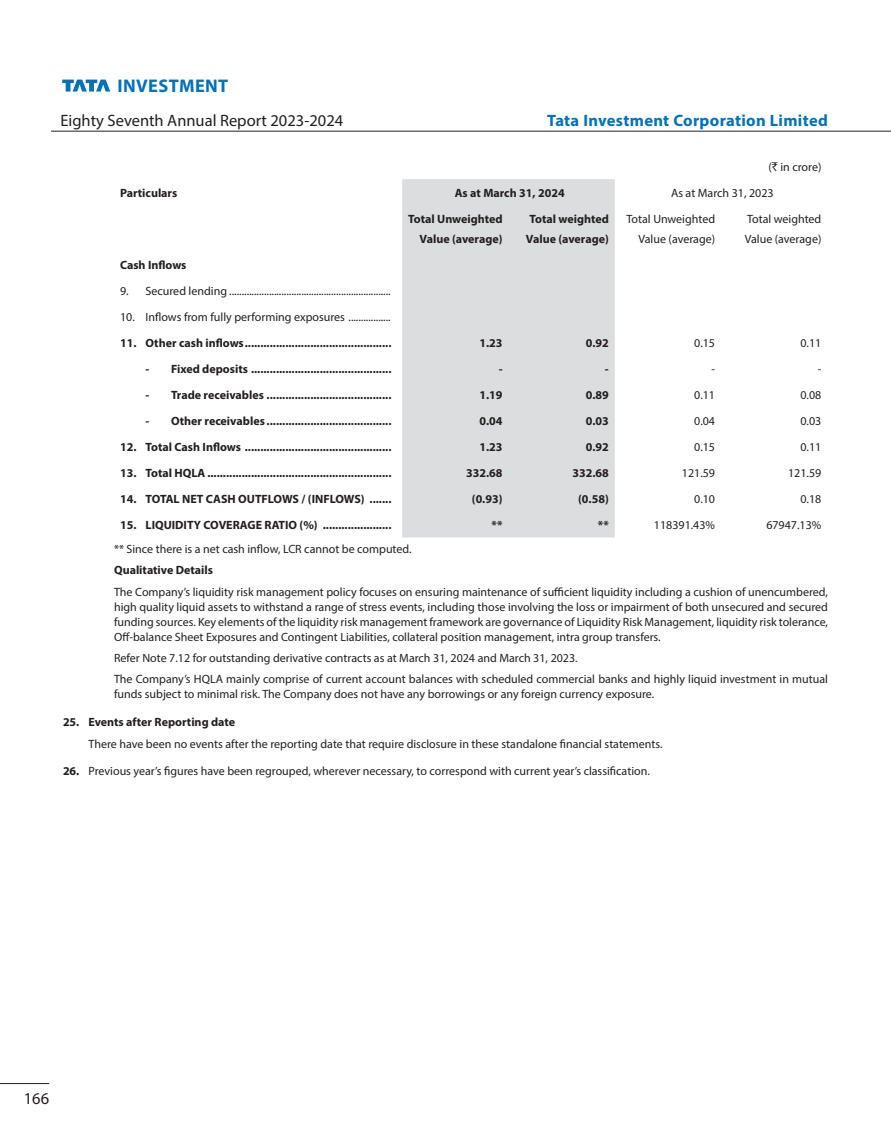
<style>
.page{position:relative;width:891px;height:1134px;background:#fff}
.page>*{position:absolute;margin:0;border:0;box-sizing:border-box;transform-origin:0 0}
.t1{font:700 18.3px "Myriad Pro";letter-spacing:.02em;color:#0372bb}
.t2{font:16.5px "Myriad Pro";color:#231f20}
.t3{font:700 16.5px "Myriad Pro";letter-spacing:.02em;color:#0372bb}
.t4{font:12px/15px "Myriad Pro";color:#231f20}
.t5{font:700 12px/20.2px "Myriad Pro";color:#231f20;text-align:right}
.s1{font-family:"Rupee Foradian"}
.s2{font-weight:700}
</style>
<div class="page">
<hr style="left:51px;top:131px;width:840px;height:1px;background:#231f20">
<svg style="left:62px;top:80px;width:48px;height:12px"></svg>
<hr style="left:0;top:1083px;width:49px;height:1px;background:#231f20">
<div style="left:402px;top:179px;width:213px;height:358px;background:#dcdddf"></div>
<h1 class="t1" style="left:118px;top:74px;width:112px">INVESTMENT</h1>
<h2 class="t2" style="left:60px;top:110px;width:284px">Eighty Seventh Annual Report 2023-2024</h2>
<h2 class="t3" style="left:547px;top:110px;width:282px">Tata Investment Corporation Limited</h2>
<p class="t4" style="left:768px;top:159px;width:54px">(<span class="s1">`</span> in crore)</p>
<p class="t5" style="left:120px;top:182px;width:59px">Particulars</p>
<p class="t5" style="left:455px;top:182px;width:111px">As at March 31, 2024</p>
<p class="t4" style="left:671px;top:185px;width:104px">As at March 31, 2023</p>
<p class="t5" style="left:408px;top:208px;width:96px">Total Unweighted<br>Value (average)</p>
<p class="t5" style="left:526px;top:208px;width:84px;text-align:left">Total weighted<br>Value (average)</p>
<p class="t4" style="left:627px;top:208px;width:90px;line-height:20.2px;text-align:right">Total Unweighted<br>Value (average)</p>
<p class="t4" style="left:745px;top:208px;width:78px;line-height:20.2px">Total weighted<br>Value (average)</p>
<p class="t5" style="left:120px;top:254px;width:68px">Cash Inflows</p>
<p class="t4" style="left:120px;top:283px;width:272px">9. Secured lending .................................................................</p>
<p class="t4" style="left:120px;top:309px;width:272px">10. Inflows from fully performing exposures .................</p>
<p class="t5" style="left:120px;top:332px;width:273px">11. Other cash inflows...............................................</p>
<p class="t5" style="left:479px;top:332px;width:25px">1.23</p>
<p class="t5" style="left:586px;top:332px;width:25px">0.92</p>
<p class="t4" style="left:694px;top:335px;width:22px">0.15</p>
<p class="t4" style="left:800px;top:335px;width:22px">0.11</p>
<p class="t5" style="left:146px;top:358px;width:247px">- Fixed deposits .............................................</p>
<p class="t5" style="left:499px;top:358px;width:5px">-</p>
<p class="t5" style="left:605px;top:358px;width:5px">-</p>
<p class="t4" style="left:711px;top:361px;width:5px">-</p>
<p class="t4" style="left:818px;top:361px;width:5px">-</p>
<p class="t5" style="left:146px;top:384px;width:247px">- Trade receivables ........................................</p>
<p class="t5" style="left:479px;top:384px;width:25px">1.19</p>
<p class="t5" style="left:586px;top:384px;width:25px">0.89</p>
<p class="t4" style="left:694px;top:387px;width:22px">0.11</p>
<p class="t4" style="left:800px;top:387px;width:22px">0.08</p>
<p class="t5" style="left:146px;top:410px;width:247px">- Other receivables ........................................</p>
<p class="t5" style="left:479px;top:410px;width:25px">0.04</p>
<p class="t5" style="left:586px;top:410px;width:25px">0.03</p>
<p class="t4" style="left:694px;top:413px;width:22px">0.04</p>
<p class="t4" style="left:800px;top:413px;width:22px">0.03</p>
<p class="t5" style="left:120px;top:436px;width:273px">12. Total Cash Inflows ...............................................</p>
<p class="t5" style="left:479px;top:436px;width:25px">1.23</p>
<p class="t5" style="left:586px;top:436px;width:25px">0.92</p>
<p class="t4" style="left:694px;top:439px;width:22px">0.15</p>
<p class="t4" style="left:800px;top:439px;width:22px">0.11</p>
<p class="t5" style="left:120px;top:462px;width:273px">13. Total HQLA ...........................................................</p>
<p class="t5" style="left:466px;top:462px;width:38px">332.68</p>
<p class="t5" style="left:572px;top:462px;width:38px">332.68</p>
<p class="t4" style="left:682px;top:465px;width:35px">121.59</p>
<p class="t4" style="left:788px;top:465px;width:35px">121.59</p>
<p class="t5" style="left:120px;top:488px;width:273px">14. TOTAL NET CASH OUTFLOWS / (INFLOWS) .......</p>
<p class="t5" style="left:472px;top:488px;width:32px">(0.93)</p>
<p class="t5" style="left:578px;top:488px;width:32px">(0.58)</p>
<p class="t4" style="left:694px;top:491px;width:22px">0.10</p>
<p class="t4" style="left:800px;top:491px;width:22px">0.18</p>
<p class="t5" style="left:120px;top:514px;width:273px">15. LIQUIDITY COVERAGE RATIO (%) ......................</p>
<p class="t5" style="left:492px;top:514px;width:12px">**</p>
<p class="t5" style="left:598px;top:514px;width:12px">**</p>
<p class="t4" style="left:654px;top:517px;width:63px">118391.43%</p>
<p class="t4" style="left:766px;top:517px;width:57px">67947.13%</p>
<p class="t4" style="left:114px;top:541px;width:299px">** Since there is a net cash inflow, LCR cannot be computed.</p>
<p class="t5" style="left:114px;top:560px;width:101px">Qualitative Details</p>
<p class="t4" style="left:114px;top:584px;width:716px;text-align:justify">The Company’s liquidity risk management policy focuses on ensuring maintenance of sufficient liquidity including a cushion of unencumbered, high quality liquid assets to withstand a range of stress events, including those involving the loss or impairment of both unsecured and secured funding sources. Key elements of the liquidity risk management framework are governance of Liquidity Risk Management, liquidity risk tolerance, Off-balance Sheet Exposures and Contingent Liabilities, collateral position management, intra group transfers.</p>
<p class="t4" style="left:114px;top:650px;width:465px">Refer Note 7.12 for outstanding derivative contracts as at March 31, 2024 and March 31, 2023.</p>
<p class="t4" style="left:114px;top:672px;width:716px">The Company’s HQLA mainly comprise of current account balances with scheduled commercial banks and highly liquid investment in mutual funds subject to minimal risk. The Company does not have any borrowings or any foreign currency exposure.</p>
<p class="t5" style="left:63px;top:712px;width:174px">25. Events after Reporting date</p>
<p class="t4" style="left:89px;top:736px;width:576px">There have been no events after the reporting date that require disclosure in these standalone financial statements.</p>
<p class="t4" style="left:63px;top:764px;width:588px"><span class="s2">26.</span> Previous year’s figures have been regrouped, wherever necessary, to correspond with current year’s classification.</p>
<h2 class="t2" style="left:24px;top:1088px;width:27px">166</h2>
</div>
